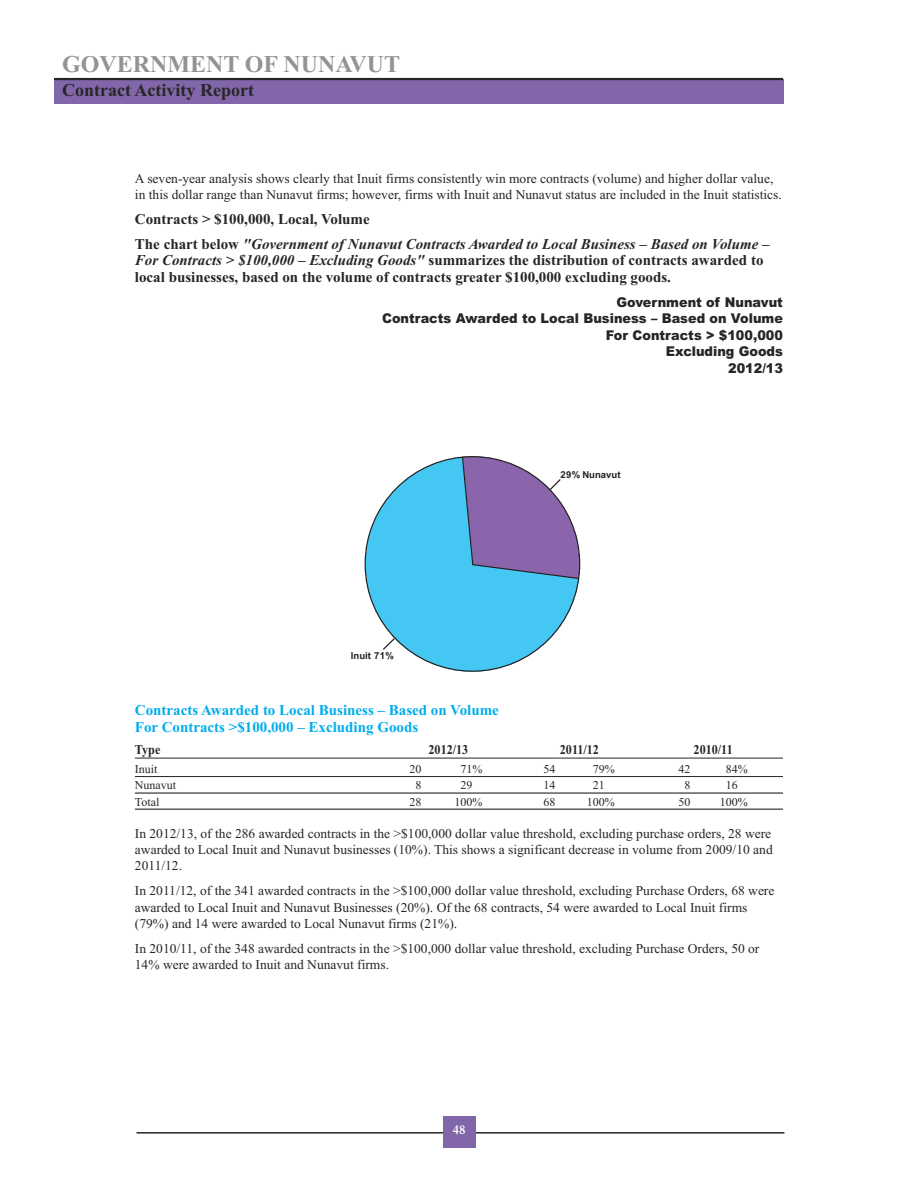
<style>
.page{position:relative;width:918px;height:1188px;background:#fff}
.page>*{position:absolute;margin:0;border:0;box-sizing:border-box;transform-origin:0 0}
.t1{font:700 24px "Times New Roman";color:#939393}
.t2{font:700 18px "Times New Roman";color:#272627}
.t3{font:700 15px/16.5px "Times New Roman";color:#272627}
.t4{font:italic 700 15px/25.2px "Times New Roman";color:#272627}
.t5{font:700 15px/16.5px "Times New Roman";color:#00aded}
.t6{font:13.5px/16.2px "Times New Roman";color:#272627}
.t7{font:900 13.5px/16.5px "Arial";color:#272627;text-align:right;scale:.95 1}
.t8{font:700 13.5px "Times New Roman";color:#272627;scale:.9 1}
.t9{font:700 13.5px "Garamond";color:#fff}
.t10{font:12px "Times New Roman";color:#272627}
.t11{font:700 9.6px "Arial";color:#231f20}
.s1{font-style:normal}
.s2{font-style:italic}
</style>
<div class="page">
<div style="left:54px;top:79px;width:729px;height:25px;background:#8166a9"></div>
<hr style="left:54px;top:78px;width:729px;height:2px;background:#272627">
<hr style="left:136px;top:1132px;width:648px;height:2px;background:#272627">
<div style="left:443px;top:1116px;width:33px;height:31px;background:#8166a9"></div>
<hr style="left:135px;top:758px;width:648px;height:1px;background:#272627">
<hr style="left:135px;top:776px;width:648px;height:1px;background:#272627">
<hr style="left:135px;top:792px;width:648px;height:2px;background:#272627">
<hr style="left:135px;top:809px;width:648px;height:1px;background:#272627">
<svg style="left:365px;top:457px;width:214px;height:215px;fill:#44c8f3"></svg>
<svg style="left:382px;top:637px;width:14px;height:14px"></svg>
<svg style="left:461px;top:456px;width:119px;height:124px"></svg>
<h1 class="t1" style="left:62px;top:49px;width:340px">GOVERNMENT OF NUNAVUT</h1>
<h2 class="t2" style="left:62px;top:79px;width:193px">Contract Activity Report</h2>
<p class="t6" style="left:135px;top:170px;width:648px">A seven-year analysis shows clearly that Inuit firms consistently win more contracts (volume) and higher dollar value, in this dollar range than Nunavut firms; however, firms with Inuit and Nunavut status are included in the Inuit statistics.</p>
<p class="t4" style="left:135px;top:206px;width:636px"><span class="s1">Contracts &gt; $100,000, Local, Volume<br>The chart below</span> "Government of Nunavut Contracts Awarded to Local Business – Based on Volume –</p>
<p class="t3" style="left:135px;top:252px;width:630px"><span class="s2">For Contracts &gt; $100,000 – Excluding Goods"</span> summarizes the distribution of contracts awarded to local businesses, based on the volume of contracts greater $100,000 excluding goods.</p>
<p class="t7" style="left:382px;top:294px;width:424px">Government of Nunavut<br>Contracts Awarded to Local Business – Based on Volume<br>For Contracts &gt; $100,000<br>Excluding Goods<br>2012/13</p>
<p class="t11" style="left:351px;top:649px;width:44px">Inuit 71%</p>
<p class="t11" style="left:560px;top:469px;width:62px">29% Nunavut</p>
<p class="t5" style="left:135px;top:702px;width:365px">Contracts Awarded to Local Business – Based on Volume<br>For Contracts &gt;$100,000 – Excluding Goods</p>
<p class="t8" style="left:135px;top:742px;width:30px">Type</p>
<p class="t8" style="left:429px;top:742px;width:46px">2012/13</p>
<p class="t8" style="left:560px;top:742px;width:45px">2011/12</p>
<p class="t8" style="left:694px;top:742px;width:45px">2010/11</p>
<p class="t10" style="left:135px;top:762px;width:24px">Inuit</p>
<p class="t10" style="left:409px;top:762px;width:13px">20</p>
<p class="t10" style="left:460px;top:762px;width:23px">71%</p>
<p class="t10" style="left:543px;top:762px;width:13px">54</p>
<p class="t10" style="left:593px;top:762px;width:23px">79%</p>
<p class="t10" style="left:678px;top:762px;width:13px">42</p>
<p class="t10" style="left:726px;top:762px;width:23px">84%</p>
<p class="t10" style="left:135px;top:778px;width:43px">Nunavut</p>
<p class="t10" style="left:415px;top:778px;width:7px">8</p>
<p class="t10" style="left:460px;top:778px;width:13px">29</p>
<p class="t10" style="left:543px;top:778px;width:13px">14</p>
<p class="t10" style="left:593px;top:778px;width:13px">21</p>
<p class="t10" style="left:684px;top:778px;width:7px">8</p>
<p class="t10" style="left:726px;top:778px;width:13px">16</p>
<p class="t10" style="left:135px;top:795px;width:26px">Total</p>
<p class="t10" style="left:409px;top:795px;width:13px">28</p>
<p class="t10" style="left:454px;top:795px;width:29px">100%</p>
<p class="t10" style="left:543px;top:795px;width:13px">68</p>
<p class="t10" style="left:587px;top:795px;width:29px">100%</p>
<p class="t10" style="left:678px;top:795px;width:13px">50</p>
<p class="t10" style="left:720px;top:795px;width:29px">100%</p>
<p class="t6" style="left:135px;top:825px;width:639px;text-align:justify">In 2012/13, of the 286 awarded contracts in the &gt;$100,000 dollar value threshold, excluding purchase orders, 28 were awarded to Local Inuit and Nunavut businesses (10%). This shows a significant decrease in volume from 2009/10 and 2011/12.</p>
<p class="t6" style="left:135px;top:883px;width:641px">In 2011/12, of the 341 awarded contracts in the &gt;$100,000 dollar value threshold, excluding Purchase Orders, 68 were awarded to Local Inuit and Nunavut Businesses (20%). Of the 68 contracts, 54 were awarded to Local Inuit firms (79%) and 14 were awarded to Local Nunavut firms (21%).</p>
<p class="t6" style="left:135px;top:940px;width:626px">In 2010/11, of the 348 awarded contracts in the &gt;$100,000 dollar value threshold, excluding Purchase Orders, 50 or<br>14% were awarded to Inuit and Nunavut firms.</p>
<p class="t9" style="left:453px;top:1122px;width:14px">48</p>
</div>
